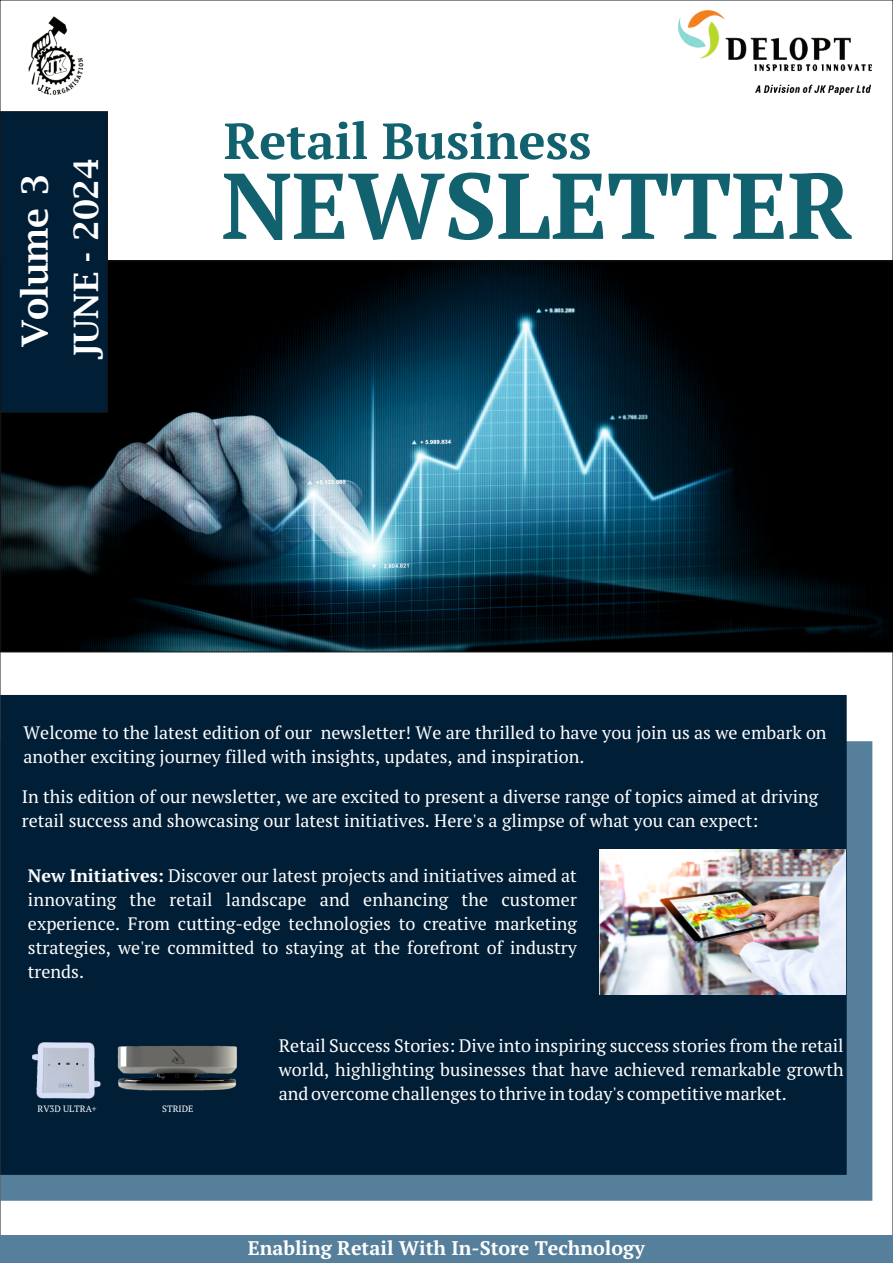
<style>
.page{position:relative;width:893px;height:1263px;background:#fff}
.page>*{position:absolute;margin:0;border:0;box-sizing:border-box;transform-origin:0 0}
.t1{font:700 93.15px "PT Serif";color:#12616f}
.t2{font:700 50.55px "PT Serif";color:#12616f}
.t3{font:600 36px "Lucida Bright";color:#fff}
.t4{font:600 33.6px "Lucida Bright";color:#fff}
.t5{font:700 19.65px "PT Serif";color:#fff}
.t6{font:18px/23.9px "PT Serif";color:#fff}
.t7{font:9.15px "PT Serif";color:#fff}
.s1{font-weight:700}
</style>
<div class="page">
<div style="left:2px;top:741px;width:871px;height:460px;background:#557f9b"></div>
<div style="left:2px;top:695px;width:847px;height:482px;background:#001e36"></div>
<img style="left:0;top:260px;width:893px;height:392px">
<div style="left:0;top:111px;width:108px;height:302px;background:#001e36"></div>
<img style="left:28px;top:16px;width:56px;height:79px">
<img style="left:679px;top:11px;width:193px;height:83px">
<div style="left:0;top:1235px;width:893px;height:28px;background:#557f9b"></div>
<img style="left:599px;top:849px;width:246px;height:145px">
<img style="left:33px;top:1038px;width:68px;height:63px">
<img style="left:118px;top:1045px;width:120px;height:45px">
<h3 class="t3" style="left:20px;top:347px;width:175px;rotate:-90deg">Volume 3</h3>
<h3 class="t4" style="left:72px;top:359px;width:203px;rotate:-90deg">JUNE - 2024</h3>
<h2 class="t2" style="left:224px;top:106px;width:369px">Retail Business</h2>
<h1 class="t1" style="left:221px;top:142px;width:633px">NEWSLETTER</h1>
<p class="t6" style="left:23px;top:720px;width:805px">Welcome to the latest edition of our newsletter! We are thrilled to have you join us as we embark on another exciting journey filled with insights, updates, and inspiration.</p>
<p class="t6" style="left:22px;top:784px;width:798px">In this edition of our newsletter, we are excited to present a diverse range of topics aimed at driving retail success and showcasing our latest initiatives. Here's a glimpse of what you can expect:</p>
<p class="t6" style="left:28px;top:864px;width:551px;text-align:justify"><span class="s1">New Initiatives:</span> Discover our latest projects and initiatives aimed at innovating the retail landscape and enhancing the customer experience. From cutting-edge technologies to creative marketing strategies, we're committed to staying at the forefront of industry trends.</p>
<p class="t7" style="left:38px;top:1102px;width:61px">RV3D ULTRA+</p>
<p class="t7" style="left:162px;top:1102px;width:33px">STRIDE</p>
<p class="t6" style="left:279px;top:1033px;width:566px;text-align:justify">Retail Success Stories: Dive into inspiring success stories from the retail world, highlighting businesses that have achieved remarkable growth and overcome challenges to thrive in today's competitive market.</p>
<p class="t5" style="left:248px;top:1234px;width:398px">Enabling Retail With In-Store Technology</p>
</div>
